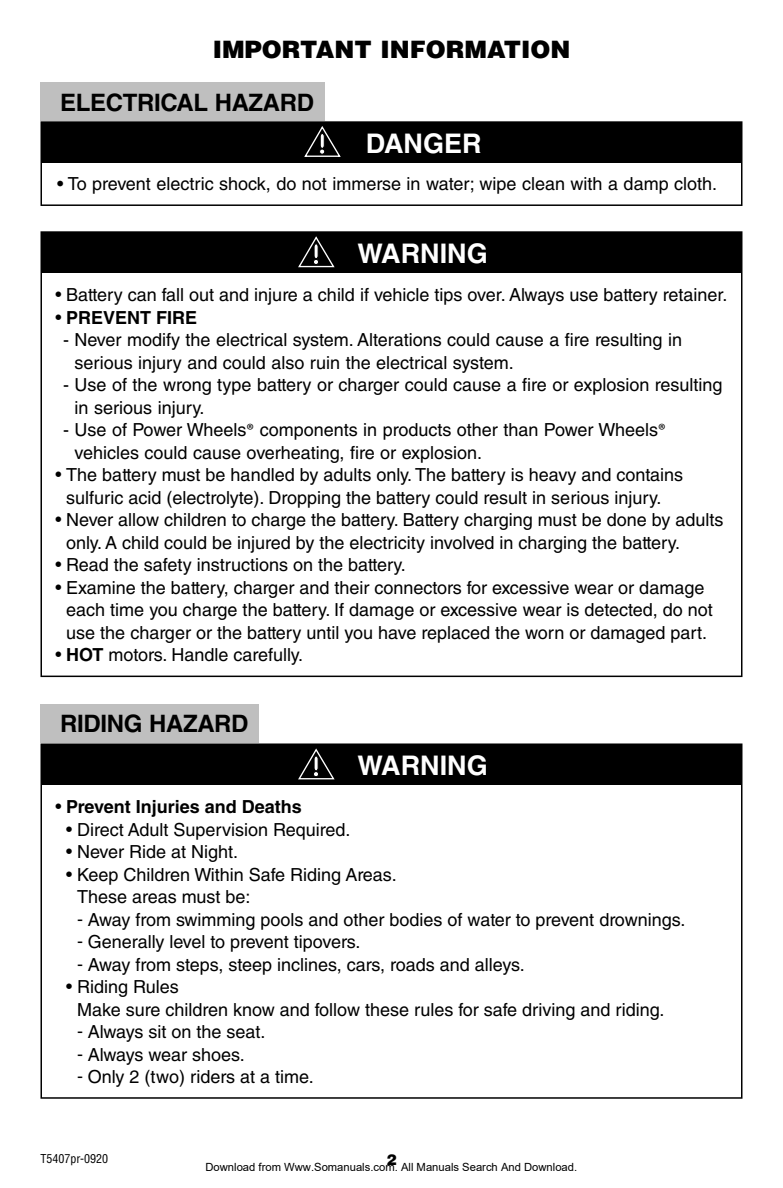
<style>
.page{position:relative;width:783px;height:1188px;background:#fff}
.page>*{position:absolute;margin:0;border:0;box-sizing:border-box;transform-origin:0 0}
.t1{font:700 27px "Helvetica LT Std";color:#fff}
.t2{font:700 24px "Helvetica LT Std";letter-spacing:-.015em;color:#000}
.t3{font:900 24px "Helvetica LT Std";color:#000}
.t4{font:18px/22.5px "Helvetica LT Std";color:#000}
.t5{font:700 18px "Helvetica LT Std";color:#000}
.t6{font:900 15px "Helvetica LT Std";color:#000}
.t7{font:condensed 12px "Helvetica LT Std";color:#000}
.t8{font:11.25px "Arial";color:#000}
.s1{font-stretch:condensed}
.s2{font-weight:400;font-stretch:condensed}
.s3{font-family:"Myriad Pro"}
.s4{font-weight:700}
</style>
<div class="page">
<div style="left:41px;top:232px;width:701px;height:41px;background:#000"></div>
<div style="left:40px;top:231px;width:702px;height:446px;border:2px solid #000"></div>
<div style="left:41px;top:744px;width:701px;height:41px;background:#000"></div>
<div style="left:40px;top:743px;width:702px;height:356px;border:2px solid #000"></div>
<div style="left:40px;top:82px;width:285px;height:39px;background:#bfbfbf"></div>
<div style="left:40px;top:704px;width:219px;height:39px;background:#bfbfbf"></div>
<div style="left:41px;top:122px;width:701px;height:41px;background:#000"></div>
<div style="left:40px;top:121px;width:702px;height:85px;border:2px solid #000"></div>
<svg style="left:304px;top:126px;width:37px;height:31px"></svg>
<svg style="left:298px;top:236px;width:37px;height:31px"></svg>
<svg style="left:298px;top:748px;width:37px;height:32px"></svg>
<h2 class="t3" style="left:213px;top:41px;width:359px">IMPORTANT INFORMATION</h2>
<h2 class="t2" style="left:60px;top:93px;width:255px">ELECTRICAL HAZARD</h2>
<h1 class="t1" style="left:366px;top:133px;width:117px">DANGER</h1>
<p class="t4" style="left:57px;top:174px;width:662px">• To prevent electric shock, do not immerse in water; wipe clean with a damp cloth.</p>
<h1 class="t1" style="left:357px;top:244px;width:132px">WARNING</h1>
<p class="t4" style="left:56px;top:285px;width:674px"><span class="s1">•</span> Battery can fall out and injure a child if vehicle tips over. Always use battery retainer.</p>
<p class="t5" style="left:56px;top:311px;width:143px"><span class="s2">•</span> PREVENT FIRE</p>
<p class="t4" style="left:74px;top:330px;width:609px;text-indent:-11px">- Never modify the electrical system. Alterations could cause a fire resulting in serious injury and could also ruin the electrical system.</p>
<p class="t4" style="left:74px;top:375px;width:650px;text-indent:-11px">- Use of the wrong type battery or charger could cause a fire or explosion resulting in serious injury.</p>
<p class="t4" style="left:74px;top:420px;width:593px;text-indent:-11px">- Use of Power Wheels<span class="s3">®</span> components in products other than Power Wheels<span class="s3">® </span>vehicles could cause overheating, fire or explosion.</p>
<p class="t4" style="left:66px;top:465px;width:619px;text-indent:-11px"><span class="s1">•</span> The battery must be handled by adults only. The battery is heavy and contains sulfuric acid (electrolyte). Dropping the battery could result in serious injury.</p>
<p class="t4" style="left:66px;top:510px;width:659px;text-indent:-11px"><span class="s1">•</span> Never allow children to charge the battery. Battery charging must be done by adults only. A child could be injured by the electricity involved in charging the battery.</p>
<p class="t4" style="left:55px;top:555px;width:352px"><span class="s1">•</span> Read the safety instructions on the battery.</p>
<p class="t4" style="left:66px;top:578px;width:648px;text-indent:-11px"><span class="s1">•</span> Examine the battery, charger and their connectors for excessive wear or damage each time you charge the battery. If damage or excessive wear is detected, do not use the charger or the battery until you have replaced the worn or damaged part.</p>
<p class="t4" style="left:55px;top:645px;width:249px"><span class="s1">•</span> <span class="s4">HOT</span> motors. Handle carefully.</p>
<h2 class="t2" style="left:60px;top:715px;width:190px">RIDING HAZARD</h2>
<h1 class="t1" style="left:357px;top:756px;width:132px">WARNING</h1>
<p class="t5" style="left:55px;top:800px;width:248px"><span class="s2">•</span> Prevent Injuries and Deaths</p>
<p class="t4" style="left:66px;top:820px;width:286px"><span class="s1">•</span> Direct Adult Supervision Required.</p>
<p class="t4" style="left:66px;top:842px;width:173px"><span class="s1">•</span> Never Ride at Night.</p>
<p class="t4" style="left:77px;top:865px;width:321px;text-indent:-11px"><span class="s1">•</span> Keep Children Within Safe Riding Areas.<br>These areas must be:</p>
<p class="t4" style="left:77px;top:910px;width:610px"><span class="s1">-</span> Away from swimming pools and other bodies of water to prevent drownings.</p>
<p class="t4" style="left:77px;top:932px;width:285px"><span class="s1">-</span> Generally level to prevent tipovers.</p>
<p class="t4" style="left:77px;top:955px;width:449px"><span class="s1">-</span> Away from steps, steep inclines, cars, roads and alleys.</p>
<p class="t4" style="left:77px;top:977px;width:589px;text-indent:-11px"><span class="s1">•</span> Riding Rules<br>Make sure children know and follow these rules for safe driving and riding.</p>
<p class="t4" style="left:77px;top:1022px;width:190px"><span class="s1">-</span> Always sit on the seat.</p>
<p class="t4" style="left:77px;top:1045px;width:169px"><span class="s1">-</span> Always wear shoes.</p>
<p class="t4" style="left:77px;top:1067px;width:238px"><span class="s1">-</span> Only 2 (two) riders at a time.</p>
<p class="t7" style="left:41px;top:1155px;width:69px">T5407pr-0920</p>
<p class="t6" style="left:387px;top:1154px;width:12px">2</p>
<p class="t8" style="left:205px;top:1160px;width:373px">Download from Www.Somanuals.com. All Manuals Search And Download.</p>
</div>
